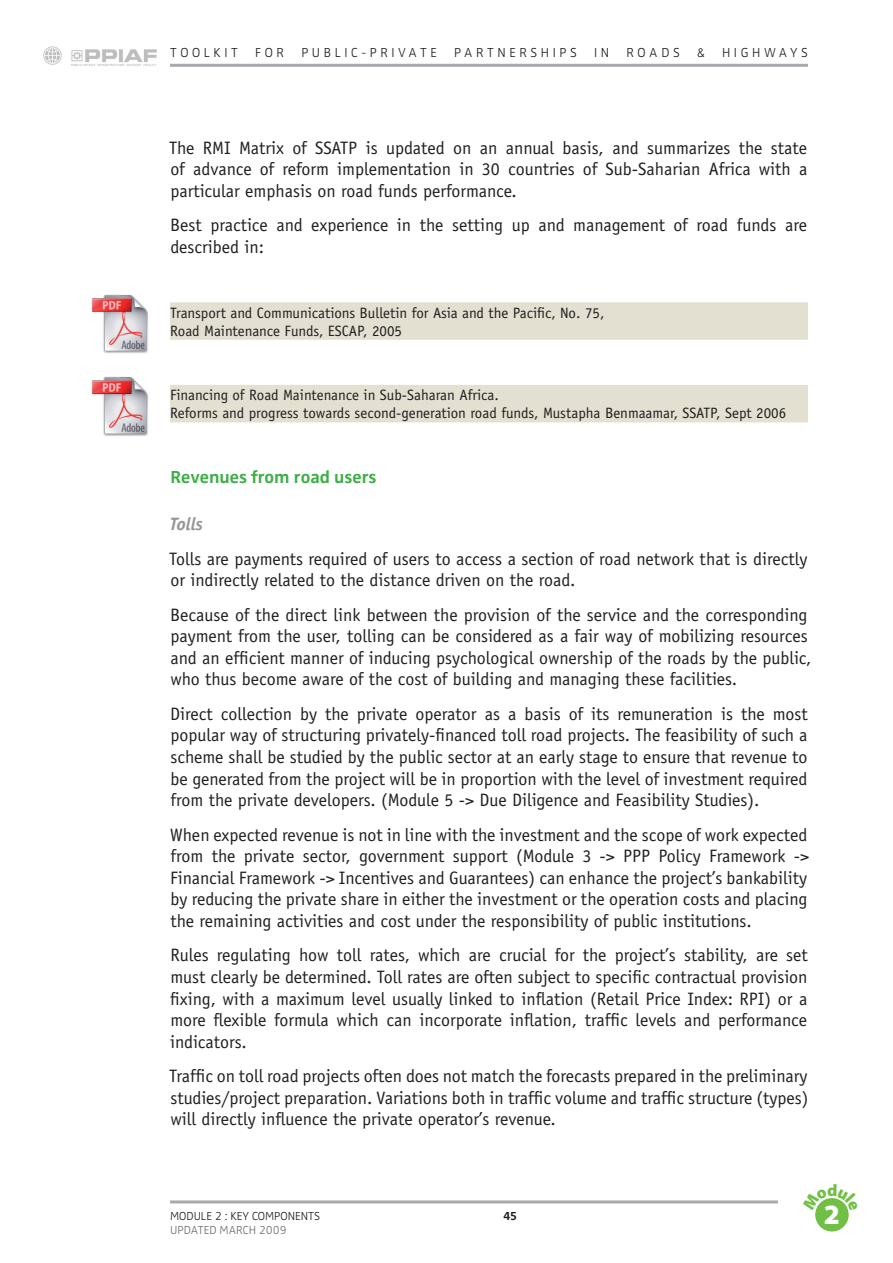
<style>
.page{position:relative;width:893px;height:1263px;background:#fff}
.page>*{position:absolute;margin:0;border:0;box-sizing:border-box;transform-origin:0 0}
.t1{font:900 28.05px "Myriad Pro";color:#fff}
.t2{font:18px/21.6px "Officina Sans";color:#231f20;text-align:justify}
.t3{font:700 18px "Zwo";color:#40ae49}
.t4{font:italic 700 18px "Officina Sans";color:#939598}
.t5{font:15px/18px "Officina Sans";color:#231f20}
.t6{font:300 13.5px "Zwo";letter-spacing:.265em;color:#231f20}
.t7{font:300 12px "Zwo";color:#231f20}
.t8{font:300 12px "Zwo";color:#6c6d70}
.t9{font:700 12px "Zwo";color:#231f20}
</style>
<div class="page">
<hr style="left:170px;top:64px;width:638px;height:3px;background:#a8a9ad">
<img style="left:43px;top:46px;width:19px;height:19px">
<img style="left:71px;top:49px;width:86px;height:17px">
<hr style="left:170px;top:1200px;width:608px;height:3px;background:#a8a9ad">
<div style="left:815px;top:1198px;width:34px;height:33px;background:#71bf44;border-radius:50%"></div>
<div style="left:170px;top:302px;width:638px;height:20px;background:#e3dfd1"></div>
<div style="left:170px;top:320px;width:638px;height:20px;background:#e3dfd1"></div>
<div style="left:170px;top:385px;width:638px;height:19px;background:#e3dfd1"></div>
<div style="left:170px;top:403px;width:638px;height:19px;background:#e3dfd1"></div>
<img style="left:92px;top:294px;width:56px;height:59px">
<img style="left:92px;top:376px;width:56px;height:60px">
<svg style="left:815px;top:1198px;width:34px;height:13px"></svg>
<p class="t6" style="left:170px;top:45px;width:68px">TOOLKIT</p>
<p class="t6" style="left:255px;top:45px;width:30px">FOR</p>
<p class="t6" style="left:301px;top:45px;width:137px">PUBLIC-PRIVATE</p>
<p class="t6" style="left:454px;top:45px;width:124px">PARTNERSHIP S</p>
<p class="t6" style="left:594px;top:45px;width:17px">I N</p>
<p class="t6" style="left:626px;top:45px;width:55px">ROADS</p>
<p class="t6" style="left:697px;top:45px;width:20px">&amp; H</p>
<p class="t6" style="left:734px;top:45px;width:75px">IGHWAYS</p>
<p class="t2" style="left:169px;top:137px;width:640px">The RMI Matrix of SSATP is updated on an annual basis, and summarizes the state of advance of reform implementation in 30 countries of Sub-Saharian Africa with a particular emphasis on road funds performance.</p>
<p class="t2" style="left:170px;top:215px;width:638px">Best practice and experience in the setting up and management of road funds are described in:</p>
<p class="t5" style="left:170px;top:303px;width:436px">Transport and Communications Bulletin for Asia and the Pacific, No. 75,<br>Road Maintenance Funds, ESCAP, 2005</p>
<p class="t5" style="left:170px;top:386px;width:618px">Financing of Road Maintenance in Sub-Saharan Africa.<br>Reforms and progress towards second-generation road funds, Mustapha Benmaamar, SSATP, Sept 2006</p>
<p class="t3" style="left:171px;top:467px;width:208px">Revenues from road users</p>
<p class="t4" style="left:169px;top:513px;width:35px">Tolls</p>
<p class="t2" style="left:169px;top:548px;width:640px">Tolls are payments required of users to access a section of road network that is directly or indirectly related to the distance driven on the road.</p>
<p class="t2" style="left:170px;top:604px;width:643px;text-align:left">Because of the direct link between the provision of the service and the corresponding payment from the user, tolling can be considered as a fair way of mobilizing resources and an efficient manner of inducing psychological ownership of the roads by the public, who thus become aware of the cost of building and managing these facilities.</p>
<p class="t2" style="left:170px;top:703px;width:639px">Direct collection by the private operator as a basis of its remuneration is the most popular way of structuring privately-financed toll road projects. The feasibility of such a scheme shall be studied by the public sector at an early stage to ensure that revenue to be generated from the project will be in proportion with the level of investment required from the private developers. (Module 5 -&gt; Due Diligence and Feasibility Studies).</p>
<p class="t2" style="left:170px;top:824px;width:640px">When expected revenue is not in line with the investment and the scope of work expected from the private sector, government support (Module 3 -&gt; PPP Policy Framework -&gt; Financial Framework -&gt; Incentives and Guarantees) can enhance the project’s bankability by reducing the private share in either the investment or the operation costs and placing the remaining activities and cost under the responsibility of public institutions.</p>
<p class="t2" style="left:170px;top:944px;width:639px">Rules regulating how toll rates, which are crucial for the project’s stability, are set must clearly be determined. Toll rates are often subject to specific contractual provision fixing, with a maximum level usually linked to inflation (Retail Price Index: RPI) or a more flexible formula which can incorporate inflation, traffic levels and performance indicators.</p>
<p class="t2" style="left:169px;top:1065px;width:641px">Traffic on toll road projects often does not match the forecasts prepared in the preliminary studies/project preparation. Variations both in traffic volume and traffic structure (types) will directly influence the private operator’s revenue.</p>
<p class="t7" style="left:170px;top:1208px;width:152px">MODULE 2 : KEY COMPONENTS</p>
<p class="t8" style="left:170px;top:1223px;width:118px">UPDATED MARCH 2009</p>
<p class="t9" style="left:503px;top:1208px;width:15px">45</p>
<h1 class="t1" style="left:824px;top:1196px;width:18px">2</h1>
</div>
